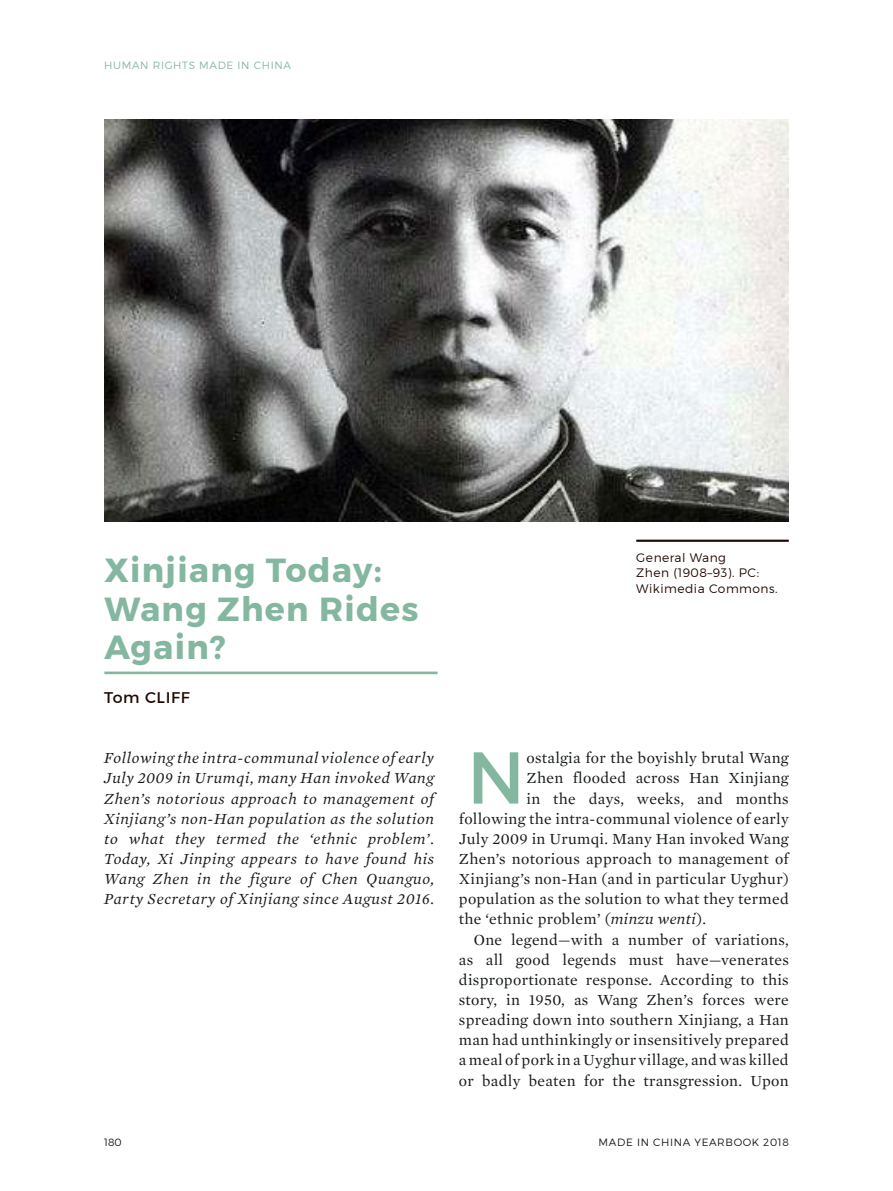
<style>
.page{position:relative;width:893px;height:1191px;background:#fff}
.page>*{position:absolute;margin:0;border:0;box-sizing:border-box;transform-origin:0 0}
.t1{font:73.15px "Montserrat";color:#84b7a0}
.t2{font:700 33.25px/38.5px "Montserrat";letter-spacing:.04em;color:#84b7a0}
.t3{font:15.75px "Mercury Text G1";letter-spacing:.02em;color:#171a1c}
.t4{font:italic 15.75px/20.1px "Mercury Text G1";letter-spacing:.04em;color:#171a1c;text-align:justify}
.t5{font:15.75px "Montserrat";letter-spacing:.04em;color:#210901}
.t6{font:300 12.25px/15.8px "Montserrat";letter-spacing:.04em;color:#210901}
.t7{font:300 10.5px "Montserrat";letter-spacing:.06em;color:#171a1c}
.t8{font:300 10.5px "Montserrat";letter-spacing:.06em;color:#84b7a0}
.s1{font-style:italic}
</style>
<div class="page">
<hr style="left:104px;top:671px;width:334px;height:3px;background:#84b7a0">
<img style="left:104px;top:119px;width:685px;height:403px">
<hr style="left:636px;top:539px;width:153px;height:3px;background:#210901">
<p class="t8" style="left:104px;top:59px;width:188px">HUMAN RIGHTS MADE IN CHINA</p>
<h2 class="t2" style="left:104px;top:551px;width:316px">Xinjiang Today:<br>Wang Zhen Rides<br>Again?</h2>
<p class="t5" style="left:104px;top:687px;width:87px">Tom CLIFF</p>
<p class="t4" style="left:104px;top:748px;width:331px">Following the intra-communal violence of early July 2009 in Urumqi, many Han invoked Wang Zhen’s notorious approach to management of Xinjiang’s non-Han population as the solution to what they termed the ‘ethnic problem’.<br>Today, Xi Jinping appears to have found his Wang Zhen in the figure of Chen Quanguo, Party Secretary of Xinjiang since August 2016.</p>
<p class="t6" style="left:636px;top:549px;width:143px">General Wang<br>Zhen (1908–93). PC:<br>Wikimedia Commons.</p>
<h1 class="t1" style="left:467px;top:732px;width:60px">N</h1>
<p class="t3" style="left:526px;top:749px;width:264px">ostalgia for the boyishly brutal Wang</p>
<p class="t3" style="left:526px;top:769px;width:264px">Zhen flooded across Han Xinjiang</p>
<p class="t3" style="left:526px;top:789px;width:264px">in the days, weeks, and months</p>
<p class="t3" style="left:459px;top:809px;width:331px">following the intra-communal violence of early</p>
<p class="t3" style="left:459px;top:829px;width:331px">July 2009 in Urumqi. Many Han invoked Wang</p>
<p class="t3" style="left:459px;top:849px;width:331px">Zhen’s notorious approach to management of</p>
<p class="t3" style="left:459px;top:869px;width:331px">Xinjiang’s non-Han (and in particular Uyghur)</p>
<p class="t3" style="left:459px;top:889px;width:331px">population as the solution to what they termed</p>
<p class="t3" style="left:459px;top:910px;width:249px">the ‘ethnic problem’ (<span class="s1">minzu wenti</span>).</p>
<p class="t3" style="left:474px;top:930px;width:317px">One legend—with a number of variations,</p>
<p class="t3" style="left:459px;top:950px;width:331px">as all good legends must have—venerates</p>
<p class="t3" style="left:459px;top:970px;width:331px">disproportionate response. According to this</p>
<p class="t3" style="left:459px;top:990px;width:331px">story, in 1950, as Wang Zhen’s forces were</p>
<p class="t3" style="left:459px;top:1010px;width:331px">spreading down into southern Xinjiang, a Han</p>
<p class="t3" style="left:459px;top:1030px;width:331px">man had unthinkingly or insensitively prepared</p>
<p class="t3" style="left:459px;top:1050px;width:331px">a meal of pork in a Uyghur village, and was killed</p>
<p class="t3" style="left:459px;top:1071px;width:331px">or badly beaten for the transgression. Upon</p>
<p class="t7" style="left:104px;top:1135px;width:19px">180</p>
<p class="t7" style="left:599px;top:1135px;width:192px">MADE IN CHINA YEARBOOK 2018</p>
</div>
